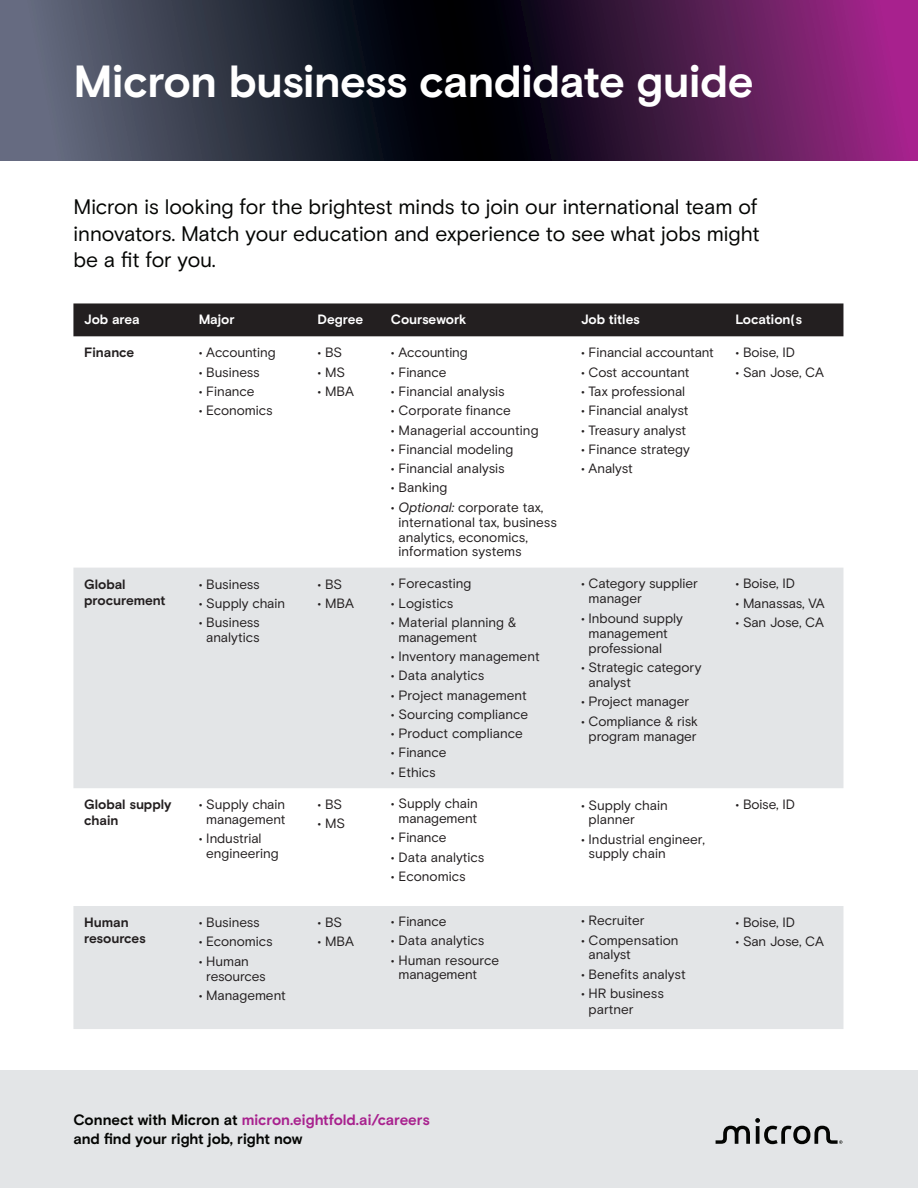
<style>
.page{position:relative;width:918px;height:1188px;background:#fff}
.page>*{position:absolute;margin:0;border:0;box-sizing:border-box;transform-origin:0 0}
.t1{font:700 45px "Micron Basis";letter-spacing:-.01em;color:#fff}
.t2{font:21px/26.2px "Micron Basis";letter-spacing:-.005em;color:#040503;text-align:justify}
.t3{font:700 15px/18.8px "Micron Basis";color:#040503}
.t4{font:13.5px/15px "Micron Basis";color:#231f20}
.t5{font:700 13.5px/16.2px "Micron Basis";letter-spacing:-.005em;color:#231f20}
.t6{font:700 13.5px "Micron Basis";color:#fff}
.s1{color:#231f20}
.s2{font-style:italic}
.s3{color:#a8218e}
</style>
<div class="page">
<svg style="left:0;top:0;width:918px;height:160px;background:#3d2645"></svg>
<div style="left:73px;top:303px;width:770px;height:33px;background:#231f20"></div>
<svg style="left:73px;top:568px;width:770px;height:461px;fill:#e3e5e7"></svg>
<div style="left:0;top:1070px;width:918px;height:118px;background:#e3e5e7"></div>
<svg style="left:716px;top:1118px;width:126px;height:26px"></svg>
<h1 class="t1" style="left:73px;top:55px;width:682px">Micron business candidate guide</h1>
<h2 class="t2" style="left:73px;top:194px;width:688px">Micron is looking for the brightest minds to join our international team of innovators. Match your education and experience to see what jobs might be a fit for you.</h2>
<p class="t6" style="left:84px;top:312px;width:57px">Job area</p>
<p class="t6" style="left:199px;top:312px;width:37px">Major</p>
<p class="t6" style="left:318px;top:312px;width:47px">Degree</p>
<p class="t6" style="left:391px;top:312px;width:77px">Coursework</p>
<p class="t6" style="left:581px;top:312px;width:60px">Job titles</p>
<p class="t6" style="left:735px;top:312px;width:84px">Location(s<span class="s1">(s)</span></p>
<p class="t5" style="left:84px;top:345px;width:52px">Finance</p>
<p class="t4" style="left:199px;top:345px;width:78px">• Accounting</p>
<p class="t4" style="left:199px;top:365px;width:62px">• Business</p>
<p class="t4" style="left:199px;top:384px;width:57px">• Finance</p>
<p class="t4" style="left:199px;top:403px;width:75px">• Economics</p>
<p class="t4" style="left:318px;top:345px;width:26px">• BS</p>
<p class="t4" style="left:318px;top:365px;width:29px">• MS</p>
<p class="t4" style="left:318px;top:384px;width:38px">• MBA</p>
<p class="t4" style="left:735px;top:345px;width:61px">• Boise, ID</p>
<p class="t4" style="left:735px;top:365px;width:90px">• San Jose, CA</p>
<p class="t4" style="left:581px;top:345px;width:134px">• Financial accountant</p>
<p class="t4" style="left:581px;top:365px;width:110px">• Cost accountant</p>
<p class="t4" style="left:581px;top:384px;width:106px">• Tax professional</p>
<p class="t4" style="left:581px;top:403px;width:109px">• Financial analyst</p>
<p class="t4" style="left:581px;top:423px;width:107px">• Treasury analyst</p>
<p class="t4" style="left:581px;top:442px;width:110px">• Finance strategy</p>
<p class="t4" style="left:581px;top:461px;width:53px">• Analyst</p>
<p class="t4" style="left:391px;top:345px;width:78px">• Accounting</p>
<p class="t4" style="left:391px;top:365px;width:57px">• Finance</p>
<p class="t4" style="left:391px;top:384px;width:115px">• Financial analysis</p>
<p class="t4" style="left:391px;top:403px;width:121px">• Corporate finance</p>
<p class="t4" style="left:391px;top:423px;width:149px">• Managerial accounting</p>
<p class="t4" style="left:391px;top:442px;width:124px">• Financial modeling</p>
<p class="t4" style="left:391px;top:461px;width:115px">• Financial analysis</p>
<p class="t4" style="left:391px;top:481px;width:58px">• Banking</p>
<p class="t4" style="left:399px;top:500px;width:160px;text-indent:-8px">• <span class="s2">Optional:</span> corporate tax, international tax, business analytics, economics, information systems</p>
<p class="t4" style="left:391px;top:576px;width:82px">• Forecasting</p>
<p class="t4" style="left:391px;top:596px;width:64px">• Logistics</p>
<p class="t4" style="left:399px;top:615px;width:119px;text-indent:-8px">• Material planning &amp; management</p>
<p class="t4" style="left:391px;top:649px;width:150px">• Inventory management</p>
<p class="t4" style="left:391px;top:668px;width:95px">• Data analytics</p>
<p class="t4" style="left:391px;top:688px;width:137px">• Project management</p>
<p class="t4" style="left:391px;top:707px;width:139px">• Sourcing compliance</p>
<p class="t4" style="left:391px;top:726px;width:133px">• Product compliance</p>
<p class="t4" style="left:391px;top:745px;width:57px">• Finance</p>
<p class="t4" style="left:391px;top:765px;width:46px">• Ethics</p>
<p class="t4" style="left:391px;top:797px;width:88px;text-align:center">• Supply chain management</p>
<p class="t4" style="left:391px;top:831px;width:57px">• Finance</p>
<p class="t4" style="left:391px;top:850px;width:95px">• Data analytics</p>
<p class="t4" style="left:391px;top:869px;width:76px">• Economics</p>
<p class="t4" style="left:391px;top:914px;width:57px">• Finance</p>
<p class="t4" style="left:391px;top:933px;width:95px">• Data analytics</p>
<p class="t4" style="left:399px;top:953px;width:102px;text-indent:-8px">• Human resource management</p>
<p class="t4" style="left:589px;top:577px;width:111px;text-indent:-8px">• Category supplier manager</p>
<p class="t4" style="left:589px;top:611px;width:96px;text-indent:-8px">• Inbound supply management professional</p>
<p class="t4" style="left:589px;top:660px;width:114px;text-indent:-8px">• Strategic category analyst</p>
<p class="t4" style="left:581px;top:694px;width:110px">• Project manager</p>
<p class="t4" style="left:581px;top:714px;width:119px;text-align:center">• Compliance &amp; risk program manager</p>
<p class="t4" style="left:318px;top:577px;width:26px">• BS</p>
<p class="t4" style="left:318px;top:596px;width:38px">• MBA</p>
<p class="t5" style="left:84px;top:576px;width:83px">Global procurement</p>
<p class="t4" style="left:199px;top:577px;width:62px">• Business</p>
<p class="t4" style="left:735px;top:577px;width:61px">• Boise, ID</p>
<p class="t4" style="left:735px;top:596px;width:91px">• Manassas, VA</p>
<p class="t4" style="left:735px;top:615px;width:90px">• San Jose, CA</p>
<p class="t4" style="left:199px;top:596px;width:88px">• Supply chain</p>
<p class="t4" style="left:199px;top:615px;width:62px;text-align:center">• Business analytics</p>
<p class="t5" style="left:84px;top:797px;width:89px">Global supply chain</p>
<p class="t4" style="left:199px;top:797px;width:88px;text-align:center">• Supply chain management</p>
<p class="t4" style="left:206px;top:831px;width:74px;text-indent:-8px">• Industrial engineering</p>
<p class="t4" style="left:318px;top:797px;width:26px">• BS</p>
<p class="t4" style="left:318px;top:816px;width:29px">• MS</p>
<p class="t4" style="left:735px;top:797px;width:61px">• Boise, ID</p>
<p class="t4" style="left:589px;top:798px;width:81px;text-indent:-8px">• Supply chain planner</p>
<p class="t4" style="left:589px;top:832px;width:118px;text-indent:-8px">• Industrial engineer, supply chain</p>
<p class="t4" style="left:581px;top:913px;width:65px">• Recruiter</p>
<p class="t4" style="left:589px;top:933px;width:92px;text-indent:-8px">• Compensation analyst</p>
<p class="t4" style="left:581px;top:967px;width:106px">• Benefits analyst</p>
<p class="t4" style="left:589px;top:985px;width:77px;line-height:16.2px;text-indent:-8px">• HR business partner</p>
<p class="t4" style="left:318px;top:915px;width:26px">• BS</p>
<p class="t4" style="left:318px;top:934px;width:38px">• MBA</p>
<p class="t5" style="left:84px;top:915px;width:63px">Human resources</p>
<p class="t4" style="left:199px;top:915px;width:62px">• Business</p>
<p class="t4" style="left:735px;top:915px;width:61px">• Boise, ID</p>
<p class="t4" style="left:735px;top:934px;width:90px">• San Jose, CA</p>
<p class="t4" style="left:199px;top:934px;width:75px">• Economics</p>
<p class="t4" style="left:206px;top:954px;width:61px;text-indent:-8px">• Human resources</p>
<p class="t4" style="left:199px;top:988px;width:88px">• Management</p>
<p class="t3" style="left:73px;top:1111px;width:358px">Connect with Micron at <span class="s3">micron.eightfold.ai/careers </span>and find your right job, right now</p>
</div>
